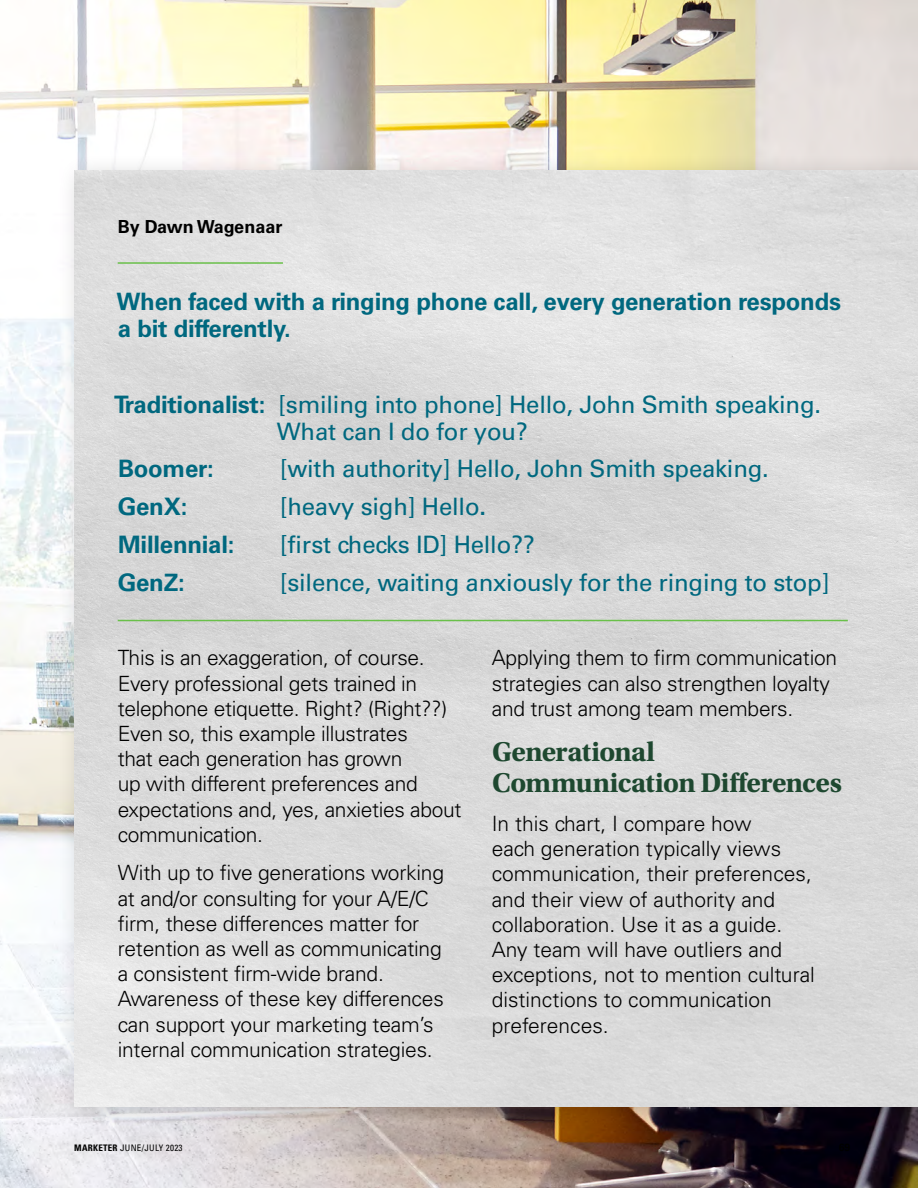
<style>
.page{position:relative;width:918px;height:1188px;background:#fff}
.page>*{position:absolute;margin:0;border:0;box-sizing:border-box;transform-origin:0 0}
.feature_subhead{font:700 28.5px/31.5px "Utopia Std";letter-spacing:-.02em;color:#1e4830}
.feature_intro{font:24px/27px "Univers LT Std";letter-spacing:-.01em;color:#00687f}
.feature_intro-2{font:700 24px/27px "Univers LT Std";letter-spacing:-.01em;color:#00687f}
.feature_body{font:300 21px/25.2px "Univers LT Std";letter-spacing:-.01em;color:#000}
.byline{font:700 18px "Univers LT Std";color:#000}
.t1{font:condensed 9px "Univers LT Std";letter-spacing:.03em;color:#000}
.s1{font-weight:700}
</style>
<div class="page">
<img style="left:0;top:0;width:918px;height:1188px">
<div style="left:56px;top:153px;width:862px;height:981px;background:#000;opacity:.19"></div>
<img style="left:74px;top:171px;width:844px;height:936px">
<hr style="left:118px;top:262px;width:165px;height:2px;background:#6ac04a">
<hr style="left:118px;top:620px;width:730px;height:1px;background:#6ac04a">
<p class="byline" style="left:118px;top:216px;width:166px">By Dawn Wagenaar</p>
<p class="feature_intro-2" style="left:117px;top:288px;width:726px">When faced with a ringing phone call, every generation responds a bit differently.</p>
<p class="feature_intro" style="left:277px;top:391px;width:546px;text-indent:-163px"><span class="s1">Traditionalist:</span> [smiling into phone] Hello, John Smith speaking.<br>What can I do for you?</p>
<p class="feature_intro-2" style="left:118px;top:456px;width:97px">Boomer:</p>
<p class="feature_intro" style="left:280px;top:456px;width:491px">[with authority] Hello, John Smith speaking.</p>
<p class="feature_intro-2" style="left:118px;top:493px;width:71px">GenX:</p>
<p class="feature_intro" style="left:280px;top:493px;width:208px">[heavy sigh] Hello<span class="s1">.</span></p>
<p class="feature_intro-2" style="left:118px;top:531px;width:118px">Millennial:</p>
<p class="feature_intro" style="left:280px;top:531px;width:257px">[first checks ID] Hello??</p>
<p class="feature_intro-2" style="left:118px;top:569px;width:69px">GenZ:</p>
<p class="feature_intro" style="left:280px;top:569px;width:552px">[silence, waiting anxiously for the ringing to stop]</p>
<p class="feature_body" style="left:118px;top:645px;width:345px">This is an exaggeration, of course.<br>Every professional gets trained in telephone etiquette. Right? (Right??)<br>Even so, this example illustrates<br>that each generation has grown<br>up with different preferences and expectations and, yes, anxieties about communication.</p>
<p class="feature_body" style="left:118px;top:860px;width:328px">With up to five generations working at and/or consulting for your A/E/C firm, these differences matter for retention as well as communicating a consistent firm-wide brand.<br>Awareness of these key differences can support your marketing team’s internal communication strategies.</p>
<p class="feature_body" style="left:492px;top:645px;width:347px">Applying them to firm communication strategies can also strengthen loyalty and trust among team members.</p>
<p class="feature_subhead" style="left:492px;top:736px;width:351px">Generational<br>Communication Differences</p>
<p class="feature_body" style="left:492px;top:811px;width:325px">In this chart, I compare how<br>each generation typically views communication, their preferences, and their view of authority and collaboration. Use it as a guide.<br>Any team will have outliers and exceptions, not to mention cultural distinctions to communication preferences.</p>
<p class="t1" style="left:74px;top:1142px;width:110px"><span class="s1">MARKETER</span> JUNE/JULY 2023</p>
</div>
